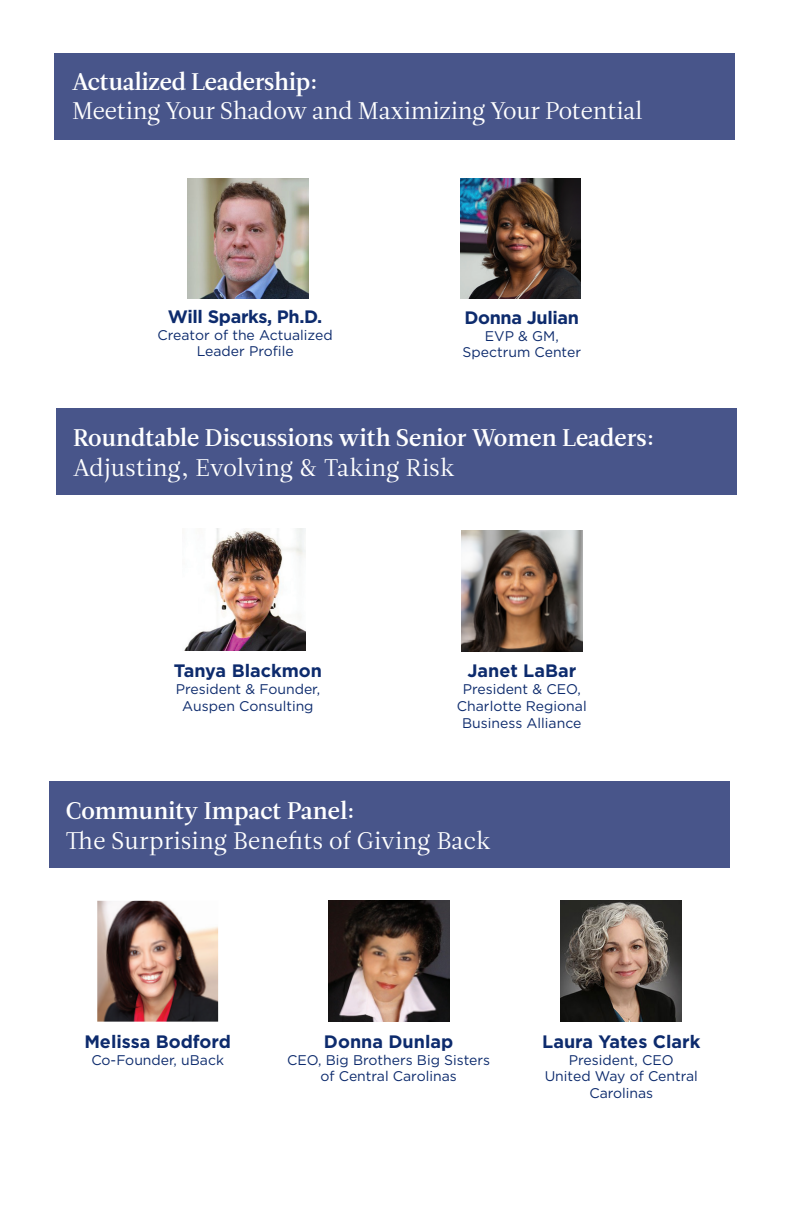
<style>
.page{position:relative;width:792px;height:1224px;background:#fff}
.page>*{position:absolute;margin:0;border:0;box-sizing:border-box;transform-origin:0 0}
.Paragraph_Style_1{font:24px "Leitura Roman 3";color:#fff}
.Paragraph_Style_1-2{font:24px "Leitura Roman 1";letter-spacing:.01em;color:#fff}
.bold_small_copy{font:24px "Leitura Roman 1";letter-spacing:-.01em;color:#fff}
.bold_small_copy-2{font:24px "Leitura Roman 3";letter-spacing:-.01em;color:#fff}
.bold_small_copy-3{font:700 18px "Gotham";color:#0d2b6d}
.bold_small_copy-4{font:700 18px "Gotham";letter-spacing:-.02em;color:#0d2b6d}
.t1{font:14px/16.8px "Gotham";color:#0d2b6d;text-align:center}
</style>
<div class="page">
<div style="left:54px;top:53px;width:680px;height:87px;background:#48558a"></div>
<div style="left:56px;top:409px;width:681px;height:86px;background:#48558a"></div>
<img style="left:184px;top:528px;width:121px;height:123px">
<img style="left:461px;top:178px;width:120px;height:121px">
<img style="left:188px;top:178px;width:120px;height:121px">
<img style="left:328px;top:901px;width:121px;height:121px">
<img style="left:561px;top:901px;width:121px;height:121px">
<img style="left:461px;top:530px;width:121px;height:121px">
<div style="left:49px;top:782px;width:681px;height:86px;background:#48558a"></div>
<img style="left:97px;top:901px;width:121px;height:121px">
<p class="bold_small_copy-2" style="left:72px;top:68px;width:247px">Actualized Leadership:</p>
<p class="bold_small_copy" style="left:72px;top:97px;width:572px">Meeting Your Shadow and Maximizing Your Potential</p>
<p class="bold_small_copy-4" style="left:168px;top:305px;width:156px">Will Sparks, Ph.D.</p>
<p class="t1" style="left:158px;top:326px;width:177px">Creator of the Actualized<br>Leader Profile</p>
<p class="bold_small_copy-4" style="left:464px;top:305px;width:116px">Donna Julian</p>
<p class="t1" style="left:463px;top:327px;width:120px">EVP &amp; GM,<br>Spectrum Center</p>
<p class="Paragraph_Style_1" style="left:73px;top:423px;width:583px">Roundtable Discussions with Senior Women Leaders:</p>
<p class="Paragraph_Style_1-2" style="left:73px;top:454px;width:383px">Adjusting, Evolving &amp; Taking Risk</p>
<p class="bold_small_copy-3" style="left:174px;top:659px;width:150px">Tanya Blackmon</p>
<p class="t1" style="left:176px;top:680px;width:146px">President &amp; Founder,<br>Auspen Consulting</p>
<p class="bold_small_copy-3" style="left:467px;top:659px;width:110px">Janet LaBar</p>
<p class="t1" style="left:463px;top:680px;width:120px">President &amp; CEO,</p>
<p class="t1" style="left:457px;top:697px;width:131px">Charlotte Regional<br>Business Alliance</p>
<p class="Paragraph_Style_1" style="left:66px;top:797px;width:291px">Community Impact Panel:</p>
<p class="Paragraph_Style_1-2" style="left:66px;top:827px;width:426px">The Surprising Benefits of Giving Back</p>
<p class="bold_small_copy-3" style="left:84px;top:1029px;width:148px">Melissa Bodford</p>
<p class="t1" style="left:91px;top:1051px;width:134px">Co-Founder, uBack</p>
<p class="bold_small_copy-3" style="left:324px;top:1029px;width:131px">Donna Dunlap</p>
<p class="t1" style="left:287px;top:1051px;width:205px">CEO, Big Brothers Big Sisters of Central Carolinas</p>
<p class="bold_small_copy-3" style="left:542px;top:1029px;width:160px">Laura Yates Clark</p>
<p class="t1" style="left:545px;top:1051px;width:155px">President, CEO<br>United Way of Central<br>Carolinas</p>
</div>
